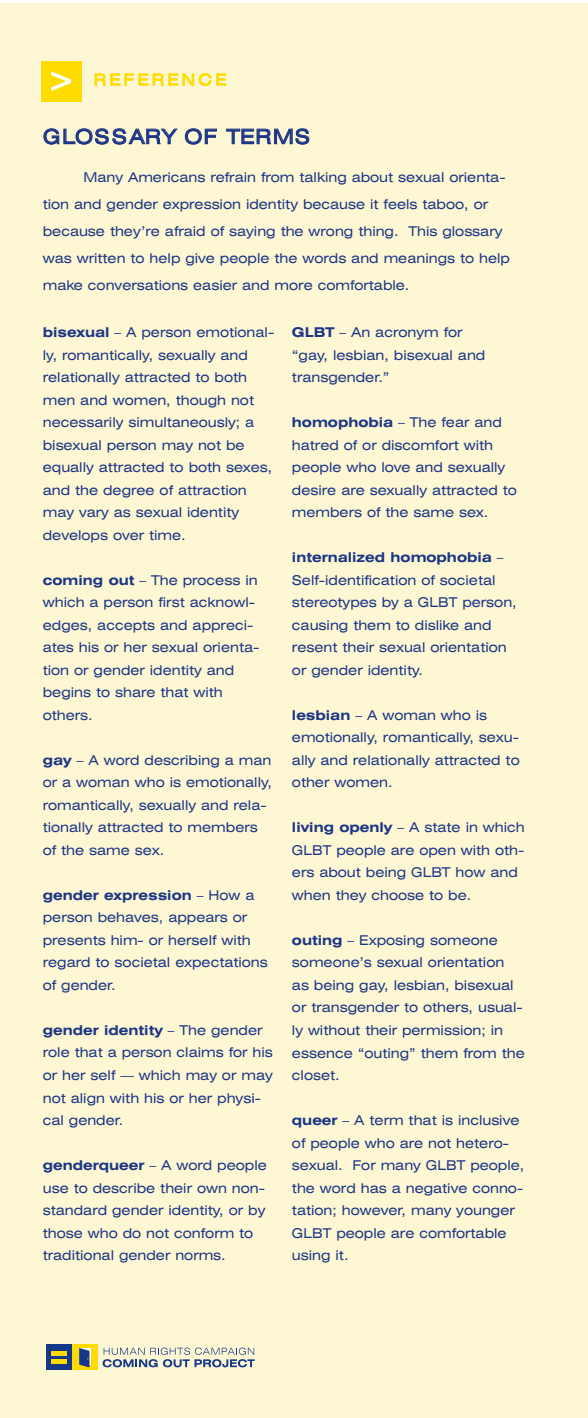
<style>
.page{position:relative;width:588px;height:1418px;background:#fff}
.page>*{position:absolute;margin:0;border:0;box-sizing:border-box;transform-origin:0 0}
.t1{font:expanded 20.25px "Swiss 721 BT";letter-spacing:.055em;color:#1c3685}
.t2{font:expanded 15.75px "Swiss 721 BT";letter-spacing:.21em;color:#ffdc01}
.t3{font:expanded 13.5px/22.5px "Swiss 721 BT";color:#1c3685}
.s1{font-weight:700}
</style>
<div class="page">
<div style="left:0;top:3px;width:587px;height:1415px;background:#fef7d4"></div>
<div style="left:41px;top:61px;width:40px;height:41px;background:#ffdc01"></div>
<svg style="left:51px;top:71px;width:20px;height:20px"></svg>
<svg style="left:102px;top:1347px;width:152px;height:20px"></svg>
<div style="left:46px;top:1344px;width:26px;height:26px;background:#153889"></div>
<hr style="left:51px;top:1351px;width:16px;height:4px;background:#ffdc01">
<div style="left:51px;top:1358px;width:16px;height:5px;background:#ffdc01"></div>
<div style="left:72px;top:1344px;width:26px;height:26px;background:#ffdc01"></div>
<svg style="left:89px;top:1348px;width:2px;height:16px"></svg>
<svg style="left:79px;top:1348px;width:10px;height:19px"></svg>
<p class="t2" style="left:94px;top:74px;width:134px">REFERENCE</p>
<h1 class="t1" style="left:43px;top:129px;width:268px">GLOSSARY OF TERMS</h1>
<p class="t3" style="left:43px;top:165px;width:468px;line-height:27px;text-indent:41px">Many Americans refrain from talking about sexual orienta&shy;tion and gender expression identity because it feels taboo, or because they’re afraid of saying the wrong thing. This glossary was written to help give people the words and meanings to help make conversations easier and more comfortable.</p>
<p class="t3" style="left:43px;top:322px;width:233px"><span class="s1">bisexual</span> – A person emotional&shy;ly, romantically, sexually and relationally attracted to both men and women, though not necessarily simultaneously; a bisexual person may not be equally attracted to both sexes, and the degree of attraction may vary as sexual identity develops over time.</p>
<p class="t3" style="left:43px;top:570px;width:218px"><span class="s1">coming out</span> – The process in which a person first acknowl&shy;edges, accepts and appreci&shy;ates his or her sexual orienta&shy;tion or gender identity and begins to share that with others.</p>
<p class="t3" style="left:43px;top:750px;width:231px"><span class="s1">gay</span> – A word describing a man or a woman who is emotionally, romantically, sexually and rela&shy;tionally attracted to members of the same sex.</p>
<p class="t3" style="left:43px;top:885px;width:226px"><span class="s1">gender expression</span> – How a person behaves, appears or presents him- or herself with regard to societal expectations of gender.</p>
<p class="t3" style="left:43px;top:1020px;width:231px"><span class="s1">gender identity</span> – The gender role that a person claims for his or her self — which may or may not align with his or her physi&shy;cal gender.</p>
<p class="t3" style="left:43px;top:1155px;width:225px"><span class="s1">genderqueer</span> – A word people use to describe their own non&shy;standard gender identity, or by those who do not conform to traditional gender norms.</p>
<p class="t3" style="left:292px;top:322px;width:195px"><span class="s1">GLBT</span> – An acronym for “gay, lesbian, bisexual and transgender.”</p>
<p class="t3" style="left:292px;top:412px;width:226px"><span class="s1">homophobia</span> – The fear and hatred of or discomfort with people who love and sexually desire are sexually attracted to members of the same sex.</p>
<p class="t3" style="left:292px;top:547px;width:226px"><span class="s1">internalized homophobia</span> –<br>Self-identification of societal stereotypes by a GLBT person, causing them to dislike and resent their sexual orientation or gender identity.</p>
<p class="t3" style="left:292px;top:705px;width:229px"><span class="s1">lesbian</span> – A woman who is emotionally, romantically, sexu&shy;ally and relationally attracted to other women.</p>
<p class="t3" style="left:292px;top:817px;width:234px"><span class="s1">living openly</span> – A state in which<br>GLBT people are open with oth&shy;ers about being GLBT how and when they choose to be.</p>
<p class="t3" style="left:292px;top:930px;width:234px"><span class="s1">outing</span> – Exposing someone someone’s sexual orientation as being gay, lesbian, bisexual or transgender to others, usual&shy;ly without their permission; in essence “outing” them from the closet.</p>
<p class="t3" style="left:292px;top:1110px;width:234px"><span class="s1">queer</span> – A term that is inclusive of people who are not hetero&shy;sexual. For many GLBT people, the word has a negative conno&shy;tation; however, many younger<br>GLBT people are comfortable using it.</p>
</div>
